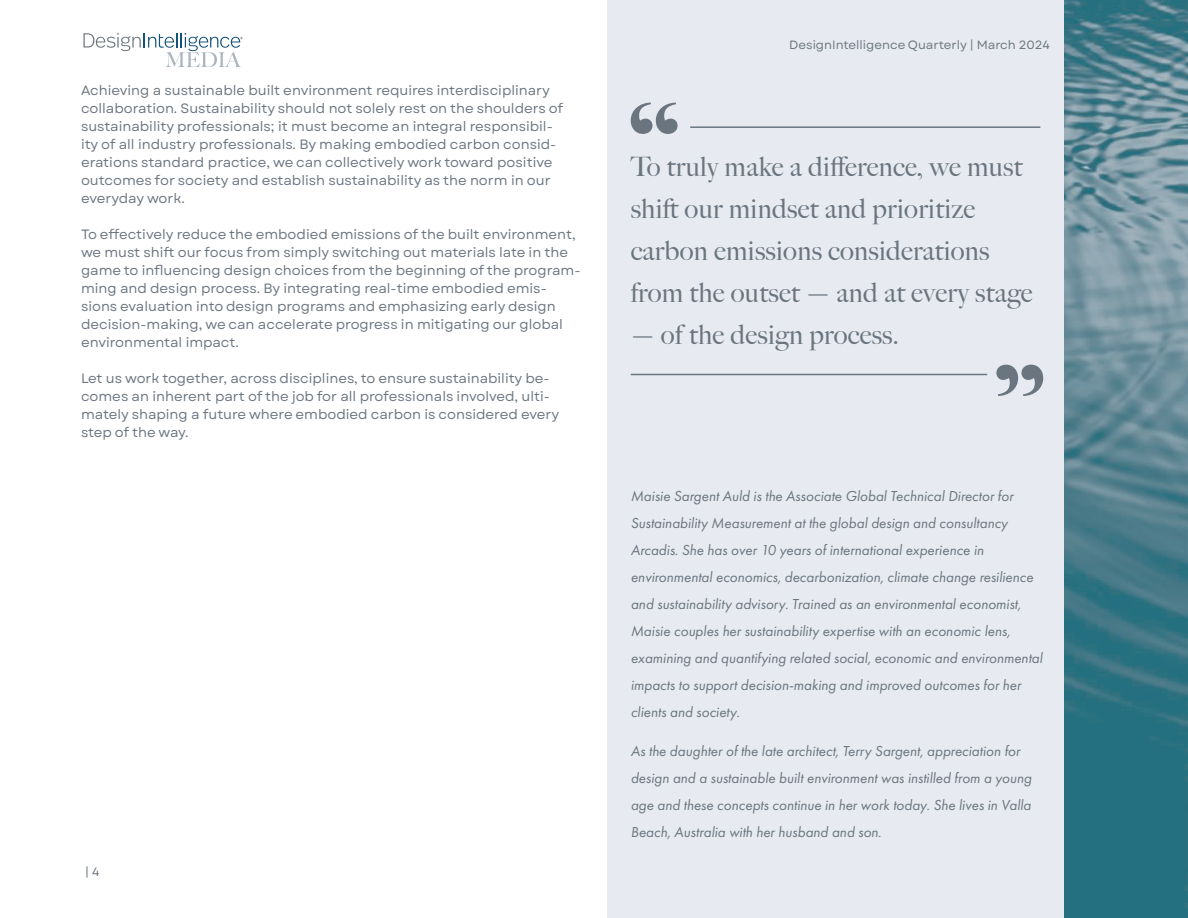
<style>
.page{position:relative;width:1188px;height:918px;background:#fff}
.page>*{position:absolute;margin:0;border:0;box-sizing:border-box;transform-origin:0 0}
.t1{font:27px/42px "Big Caslon FB";letter-spacing:.01em;color:#6b7580}
.Bio{font:italic 15px/27px "Futura PT";color:#6b7580}
.t2{font:13.5px/18px "Garet";color:#6b7580}
.t3{font:12px "Garet";color:#6b7580}
</style>
<div class="page">
<div style="left:608px;top:0;width:533px;height:918px;background:#e7ebf1"></div>
<img style="left:1065px;top:0;width:123px;height:918px">
<hr style="left:690px;top:126px;width:350px;height:2px;background:#6b7580">
<svg style="left:631px;top:103px;width:47px;height:31px"></svg>
<hr style="left:631px;top:374px;width:356px;height:1px;background:#6b7580">
<svg style="left:996px;top:365px;width:47px;height:31px"></svg>
<svg style="left:83px;top:33px;width:160px;height:34px"></svg>
<p class="t2" style="left:81px;top:82px;width:484px">Achieving a sustainable built environment requires interdisciplinary collaboration. Sustainability should not solely rest on the shoulders of sustainability professionals; it must become an integral responsibil&shy;ity of all industry professionals. By making embodied carbon consid&shy;erations standard practice, we can collectively work toward positive outcomes for society and establish sustainability as the norm in our everyday work.</p>
<p class="t2" style="left:81px;top:226px;width:501px">To effectively reduce the embodied emissions of the built environment, we must shift our focus from simply switching out materials late in the game to influencing design choices from the beginning of the program&shy;ming and design process. By integrating real-time embodied emis&shy;sions evaluation into design programs and emphasizing early design decision-making, we can accelerate progress in mitigating our global environmental impact.</p>
<p class="t2" style="left:81px;top:370px;width:480px">Let us work together, across disciplines, to ensure sustainability be&shy;comes an inherent part of the job for all professionals involved, ulti&shy;mately shaping a future where embodied carbon is considered every step of the way.</p>
<p class="t3" style="left:85px;top:865px;width:16px">| 4</p>
<p class="t3" style="left:789px;top:37px;width:262px">DesignIntelligence Quarterly | March 2024</p>
<p class="t1" style="left:631px;top:146px;width:403px">To truly make a difference, we must shift our mindset and prioritize carbon emissions considerations from the outset — and at every stage</p>
<p class="t1" style="left:631px;top:314px;width:270px">— of the design process.</p>
<p class="Bio" style="left:631px;top:482px;width:413px">Maisie Sargent Auld is the Associate Global Technical Director for Sustainability Measurement at the global design and consultancy Arcadis. She has over 10 years of international experience in environmental economics, decarbonization, climate change resilience and sustainability advisory. Trained as an environmental economist, Maisie couples her sustainability expertise with an economic lens, examining and quantifying related social, economic and environmental impacts to support decision-making and improved outcomes for her clients and society.</p>
<p class="Bio" style="left:631px;top:737px;width:403px">As the daughter of the late architect, Terry Sargent, appreciation for design and a sustainable built environment was instilled from a young age and these concepts continue in her work today. She lives in Valla Beach, Australia with her husband and son.</p>
</div>
